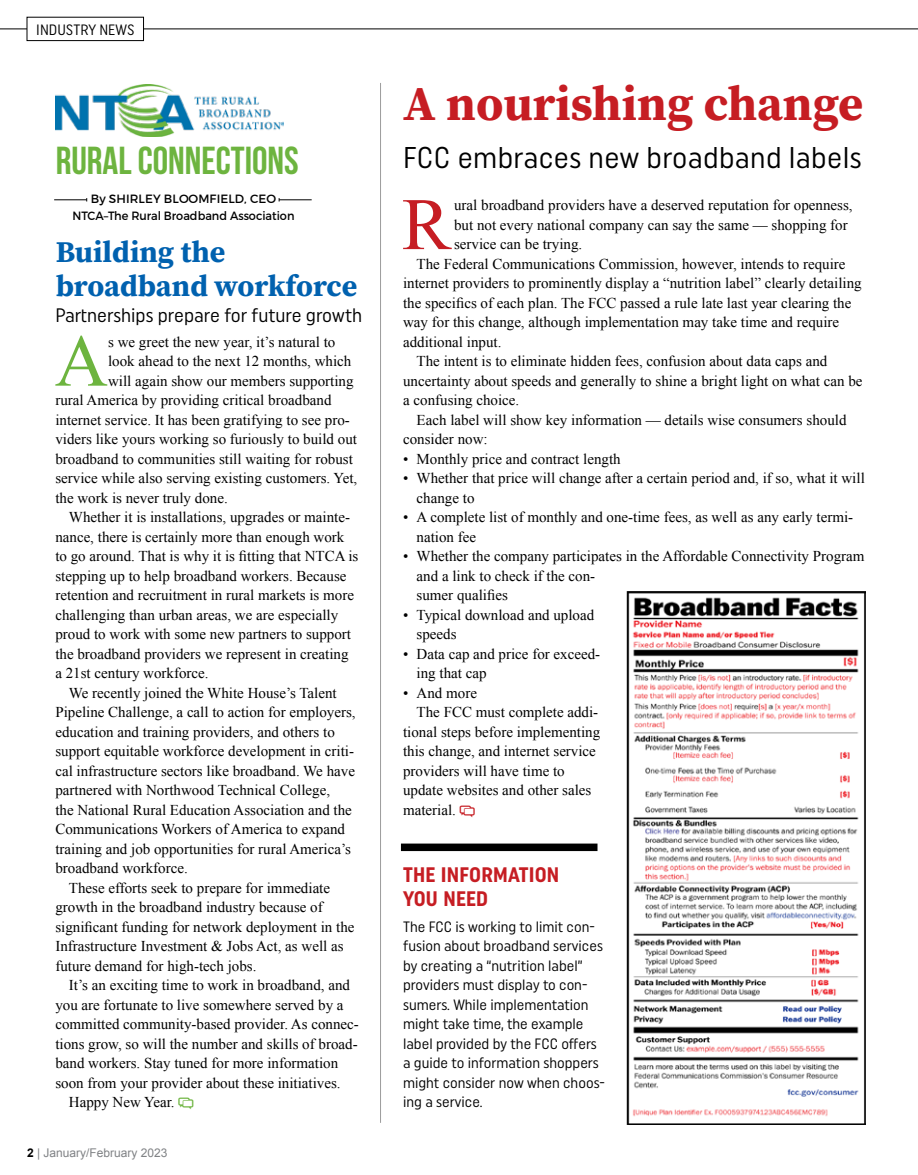
<style>
.page{position:relative;width:918px;height:1175px;background:#fff}
.page>*{position:absolute;margin:0;border:0;box-sizing:border-box;transform-origin:0 0}
.RTM_Drop_Cap{font:73.95px "Times New Roman";color:#6db43f}
.RTM_Drop_Cap-2{font:73.95px "Times New Roman";color:#c61d23}
.RTM_Headline{font:700 48.45px "Source Serif Pro";color:#c61d23}
.RTM_Headline-2{font:39px "Bebas Neue";color:#6db43f}
.RTM_Subhead{font:700 30px/34.5px "Source Serif Pro";color:#0061af}
.RTM_Subhead-2{font:30px "Uniform Condensed";letter-spacing:.01em;color:#000}
.RTM_Subhead-3{font:700 21px/24px "Uniform Condensed";letter-spacing:.01em;color:#c61d23}
.RTM_Subhead-4{font:19.5px "Uniform Condensed";color:#000}
.RTM_Body_Copy{font:15px/19.5px "Times New Roman";color:#000}
.RTM_Drop_Cap-3{font:15px/19.5px "Times New Roman";color:#000}
.RTM_Sidebar-No_Inden{font:15px/19.5px "Uniform Condensed";color:#000}
.RTM_Page_Header{font:15px "Uniform Condensed";color:#000}
.RTM_Byline{font:12px "Montserrat";color:#000;scale:.94 1}
.RTM_Byline-2{font:12px "Montserrat";color:#000}
.t1{font:12px "Arial";color:#808285}
.s1{font-weight:700;color:#000}
</style>
<div class="page">
<div style="left:27px;top:17px;width:117px;height:24px;border:1px solid #000"></div>
<svg style="left:0;top:29px;width:27px;height:1px"></svg>
<hr style="left:143px;top:29px;width:775px;height:1px;background:#000">
<img style="left:56px;top:85px;width:227px;height:51px">
<hr style="left:279px;top:199px;width:33px;height:1px;background:#000">
<hr style="left:54px;top:199px;width:33px;height:1px;background:#000">
<hr style="left:380px;top:83px;width:1px;height:1039px;background:#000">
<img style="left:626px;top:591px;width:239px;height:533px">
<div style="left:401px;top:843px;width:197px;height:8px;background:#000"></div>
<p class="RTM_Page_Header" style="left:36px;top:20px;width:100px">INDUSTRY NEWS</p>
<p class="RTM_Headline-2" style="left:56px;top:139px;width:245px">RURAL CONNECTIONS</p>
<p class="RTM_Byline-2" style="left:91px;top:192px;width:187px">By SHIRLEY BLOOMFIELD, CEO</p>
<p class="RTM_Byline" style="left:73px;top:208px;width:238px">NTCA–The Rural Broadband Association</p>
<p class="RTM_Subhead" style="left:56px;top:234px;width:303px">Building the broadband workforce</p>
<p class="RTM_Drop_Cap" style="left:55px;top:311px;width:55px">A</p>
<p class="RTM_Drop_Cap-3" style="left:108px;top:332px;width:229px">s we greet the new year, it’s natural to</p>
<p class="RTM_Subhead-4" style="left:55px;top:303px;width:308px">Partnerships prepare for future growth</p>
<p class="RTM_Drop_Cap-3" style="left:108px;top:351px;width:245px">look ahead to the next 12 months, which</p>
<p class="RTM_Drop_Cap-3" style="left:108px;top:371px;width:247px">will again show our members supporting</p>
<p class="RTM_Drop_Cap-3" style="left:55px;top:390px;width:278px">rural America by providing critical broadband</p>
<p class="RTM_Drop_Cap-3" style="left:55px;top:410px;width:296px">internet service. It has been gratifying to see pro-</p>
<p class="RTM_Drop_Cap-3" style="left:55px;top:429px;width:303px">viders like yours working so furiously to build out</p>
<p class="RTM_Drop_Cap-3" style="left:55px;top:449px;width:299px">broadband to communities still waiting for robust</p>
<p class="RTM_Drop_Cap-3" style="left:55px;top:468px;width:304px">service while also serving existing customers. Yet,</p>
<p class="RTM_Drop_Cap-3" style="left:55px;top:488px;width:174px">the work is never truly done.</p>
<p class="RTM_Body_Copy" style="left:55px;top:507px;width:305px;text-indent:14px">Whether it is installations, upgrades or mainte&shy;nance, there is certainly more than enough work to go around. That is why it is fitting that NTCA is stepping up to help broadband workers. Because retention and recruitment in rural markets is more challenging than urban areas, we are especially proud to work with some new partners to support the broadband providers we represent in creating a 21st century workforce.</p>
<p class="RTM_Body_Copy" style="left:55px;top:683px;width:302px;text-indent:14px">We recently joined the White House’s Talent Pipeline Challenge, a call to action for employers, education and training providers, and others to support equitable workforce development in criti&shy;cal infrastructure sectors like broadband. We have partnered with Northwood Technical College,<br>the National Rural Education Association and the Communications Workers of America to expand training and job opportunities for rural America’s broadband workforce.</p>
<p class="RTM_Body_Copy" style="left:55px;top:878px;width:301px;text-indent:14px">These efforts seek to prepare for immediate growth in the broadband industry because of significant funding for network deployment in the Infrastructure Investment &amp; Jobs Act, as well as future demand for high-tech jobs.</p>
<p class="RTM_Body_Copy" style="left:55px;top:975px;width:305px;text-indent:14px">It’s an exciting time to work in broadband, and you are fortunate to live somewhere served by a committed community-based provider. As connec&shy;tions grow, so will the number and skills of broad&shy;band workers. Stay tuned for more information soon from your provider about these initiatives.</p>
<p class="RTM_Body_Copy" style="left:69px;top:1092px;width:107px">Happy New Year.</p>
<p class="t1" style="left:27px;top:1144px;width:142px"><span class="s1">2</span> | January/February 2023</p>
<p class="RTM_Headline" style="left:403px;top:70px;width:462px">A nourishing change</p>
<p class="RTM_Subhead-2" style="left:403px;top:140px;width:460px">FCC embraces new broadband labels</p>
<p class="RTM_Drop_Cap-2" style="left:402px;top:175px;width:51px">R</p>
<p class="RTM_Drop_Cap-3" style="left:454px;top:195px;width:400px">ural broadband providers have a deserved reputation for openness, but not every national company can say the same — shopping for service can be trying.</p>
<p class="RTM_Body_Copy" style="left:403px;top:254px;width:460px;text-indent:14px">The Federal Communications Commission, however, intends to require internet providers to prominently display a “nutrition label” clearly detailing the specifics of each plan. The FCC passed a rule late last year clearing the way for this change, although implementation may take time and require additional input.</p>
<p class="RTM_Body_Copy" style="left:403px;top:351px;width:461px;text-indent:14px">The intent is to eliminate hidden fees, confusion about data caps and uncertainty about speeds and generally to shine a bright light on what can be a confusing choice.</p>
<p class="RTM_Body_Copy" style="left:403px;top:410px;width:445px;text-indent:14px">Each label will show key information — details wise consumers should consider now:</p>
<p class="RTM_Body_Copy" style="left:403px;top:449px;width:219px">• Monthly price and contract length</p>
<p class="RTM_Body_Copy" style="left:417px;top:468px;width:450px;text-indent:-14px">• Whether that price will change after a certain period and, if so, what it will change to</p>
<p class="RTM_Body_Copy" style="left:417px;top:507px;width:438px;text-indent:-14px">• A complete list of monthly and one-time fees, as well as any early termi&shy;nation fee</p>
<p class="RTM_Body_Copy" style="left:417px;top:546px;width:449px;text-indent:-14px">• Whether the company participates in the Affordable Connectivity Program and a link to check if the con-<br>sumer qualifies</p>
<p class="RTM_Body_Copy" style="left:417px;top:605px;width:179px;text-indent:-14px">• Typical download and upload speeds</p>
<p class="RTM_Body_Copy" style="left:417px;top:644px;width:185px;text-indent:-14px">• Data cap and price for exceed&shy;ing that cap</p>
<p class="RTM_Body_Copy" style="left:403px;top:683px;width:75px">• And more</p>
<p class="RTM_Body_Copy" style="left:403px;top:702px;width:199px;text-indent:14px">The FCC must complete addi&shy;tional steps before implementing this change, and internet service providers will have time to update websites and other sales material.</p>
<p class="RTM_Subhead-3" style="left:403px;top:862px;width:158px">THE INFORMATION<br>YOU NEED</p>
<p class="RTM_Sidebar-No_Inden" style="left:403px;top:916px;width:203px">The FCC is working to limit con&shy;fusion about broadband services by creating a “nutrition label” providers must display to con&shy;sumers. While implementation might take time, the example label provided by the FCC offers a guide to information shoppers might consider now when choos&shy;ing a service.</p>
</div>
